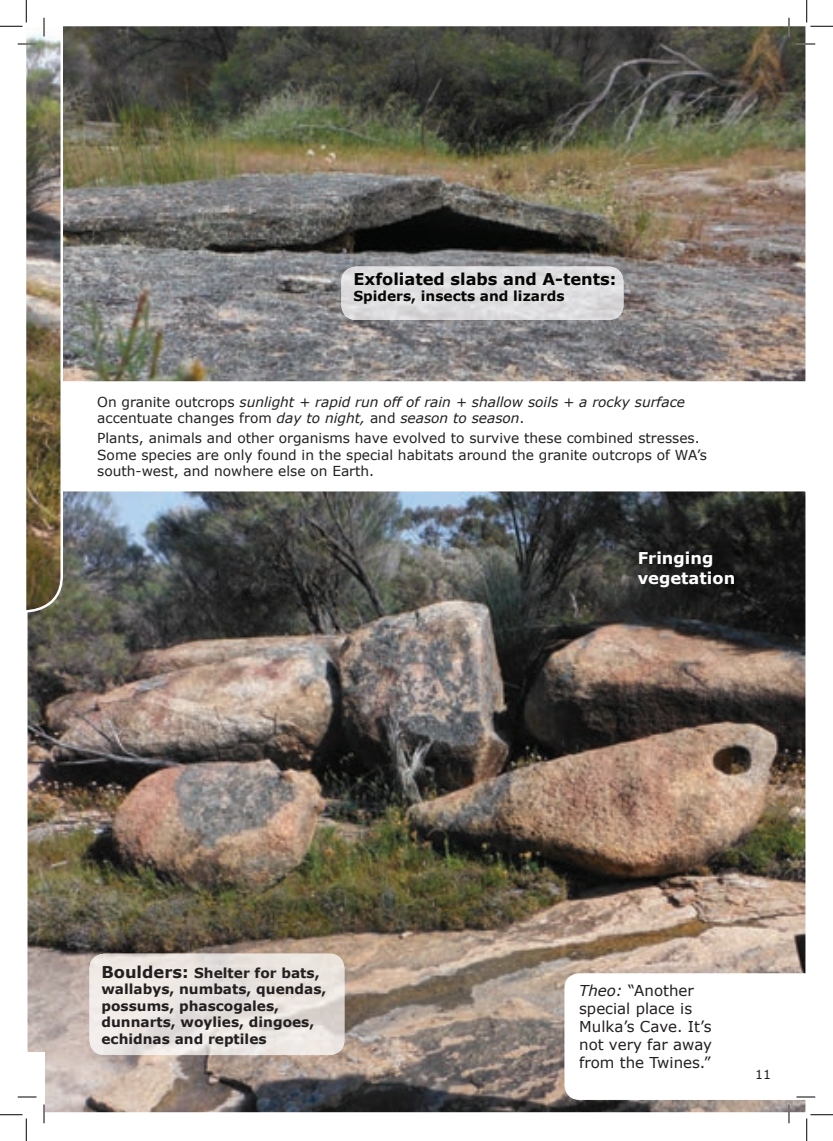
<style>
.page{position:relative;width:833px;height:1141px;background:#fff}
.page>*{position:absolute;margin:0;border:0;box-sizing:border-box;transform-origin:0 0}
.t1{font:700 16.25px "Verdana";color:#060604}
.t2{font:700 16.25px/19.5px "Verdana";color:#fff}
.t3{font:15px/18px "Verdana";color:#231f20}
.t4{font:13.75px/16.5px "Verdana";color:#231f20}
.t5{font:italic 13.75px/16.5px "Verdana";color:#231f20}
.t6{font:700 13.75px/16.5px "Verdana";color:#231f20}
.t7{font:700 13.75px "Verdana";color:#060604}
.t8{font:12.5px "Verdana";color:#231f20}
.s1{font-style:normal}
.s2{font-size:16.25px}
.s3{font-style:italic}
</style>
<div class="page">
<img style="left:27px;top:491px;width:779px;height:622px">
<img style="left:64px;top:26px;width:742px;height:356px">
<div style="left:26px;top:1051px;width:19px;height:63px;background:#fff"></div>
<img style="left:89px;top:953px;width:255px;height:101px">
<img style="left:341px;top:266px;width:282px;height:54px">
<svg style="left:796px;top:43px;width:18px;height:2px"></svg>
<svg style="left:18px;top:1096px;width:18px;height:1px"></svg>
<svg style="left:43px;top:1104px;width:2px;height:19px"></svg>
<svg style="left:787px;top:18px;width:2px;height:18px"></svg>
<img style="left:0;top:0;width:64px;height:613px">
<svg style="left:0;top:1114px;width:27px;height:26px"></svg>
<svg style="left:806px;top:0;width:26px;height:27px"></svg>
<svg style="left:564px;top:973px;width:268px;height:167px"></svg>
<p class="t1" style="left:353px;top:267px;width:264px">Exfoliated slabs and A-tents:</p>
<p class="t7" style="left:353px;top:286px;width:213px">Spiders, insects and lizards</p>
<p class="t5" style="left:97px;top:393px;width:589px"><span class="s1">On granite outcrops</span> sunlight + rapid run off of rain + shallow soils + a rocky surface <span class="s1">accentuate changes from</span> day to night, <span class="s1">and</span> season to season<span class="s1">.</span></p>
<p class="t4" style="left:97px;top:429px;width:611px">Plants, animals and other organisms have evolved to survive these combined stresses.<br>Some species are only found in the special habitats around the granite outcrops of WA’s south-west, and nowhere else on Earth.</p>
<p class="t2" style="left:637px;top:548px;width:99px">Fringing vegetation</p>
<p class="t6" style="left:101px;top:964px;width:226px"><span class="s2">Boulders:</span> Shelter for bats, wallabys, numbats, quendas, possums, phascogales, dunnarts, woylies, dingoes, echidnas and reptiles</p>
<p class="t3" style="left:578px;top:981px;width:134px"><span class="s3">Theo:</span> “Another special place is<br>Mulka’s Cave. It’s not very far away from the Twines.”</p>
<p class="t8" style="left:754px;top:1065px;width:17px">11</p>
</div>
